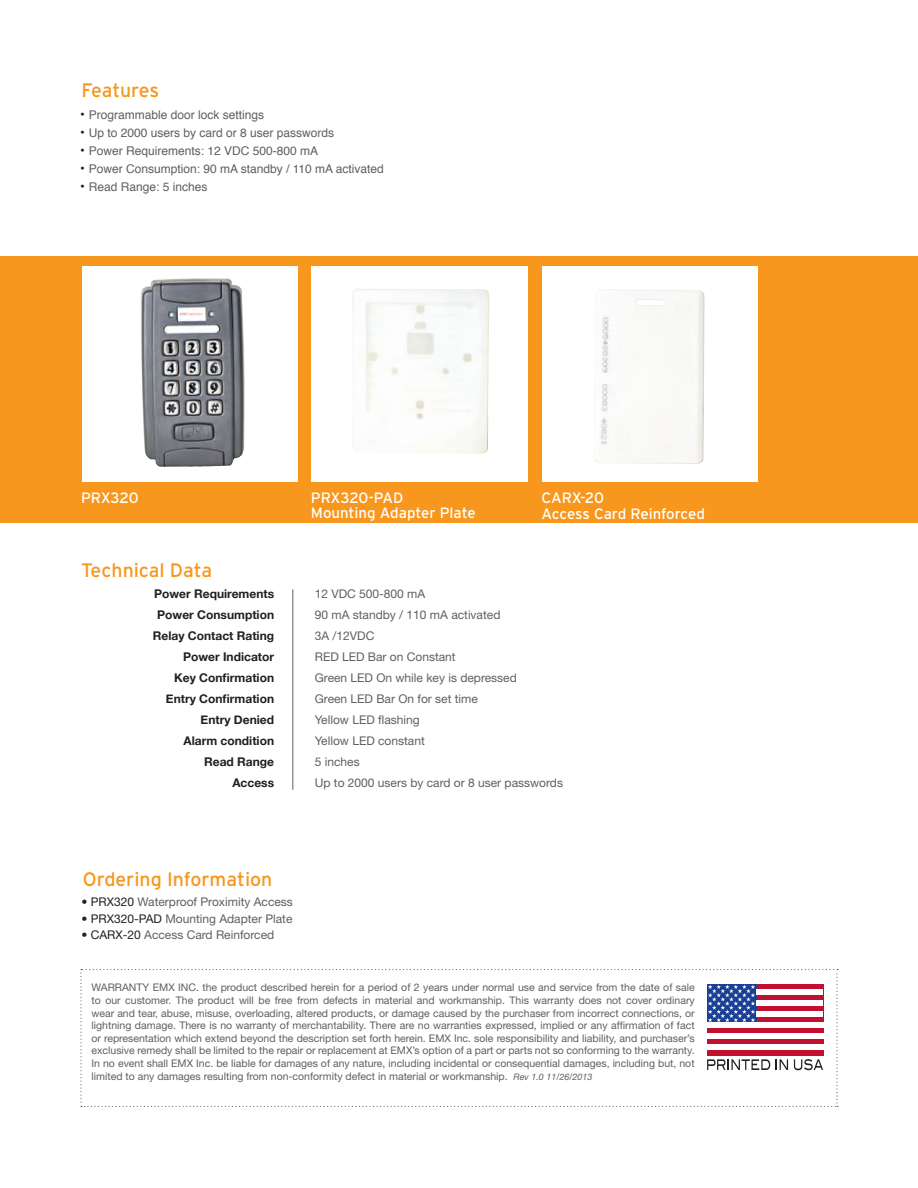
<style>
.page{position:relative;width:918px;height:1188px;background:#fff}
.page>*{position:absolute;margin:0;border:0;box-sizing:border-box;transform-origin:0 0}
.t1{font:19.5px "Interstate";color:#f7971d}
.t2{font:15px/15.8px "Interstate";letter-spacing:-.005em;color:#fff}
.t3{font:12px/21px "Helvetica Neue LT Std";color:#5f5f62}
.t4{font:12px "Helvetica";color:#5f5f62}
.t5{font:700 12px/21px "Helvetica Neue";color:#231f20;text-align:right}
.t6{font:10.5px/12.6px "Helvetica Neue LT Std";color:#5f5f62;text-align:justify}
.s1{font-size:13.5px;color:#231f20}
.s2{color:#231f20}
.s3{font-family:"Helvetica Neue";font-style:italic;font-size:9px}
</style>
<div class="page">
<svg style="left:80px;top:969px;width:758px;height:138px"></svg>
<div style="left:0;top:256px;width:918px;height:267px;background:#f7971d"></div>
<div style="left:82px;top:266px;width:216px;height:216px;background:#fff"></div>
<img style="left:140px;top:278px;width:105px;height:189px">
<div style="left:312px;top:266px;width:216px;height:216px;background:#fff"></div>
<img style="left:352px;top:289px;width:137px;height:165px">
<div style="left:542px;top:266px;width:216px;height:216px;background:#fff"></div>
<img style="left:594px;top:289px;width:111px;height:175px">
<hr style="left:293px;top:590px;width:1px;height:200px;background:#5f5f62">
<h1 class="t1" style="left:82px;top:79px;width:79px">Features</h1>
<p class="t4" style="left:80px;top:106px;width:185px"><span class="s1">•</span> Programmable door lock settings</p>
<p class="t4" style="left:80px;top:124px;width:255px"><span class="s1">•</span> Up to 2000 users by card or 8 user passwords</p>
<p class="t4" style="left:80px;top:142px;width:239px"><span class="s1">•</span> Power Requirements: 12 VDC 500-800 mA</p>
<p class="t4" style="left:80px;top:160px;width:305px"><span class="s1">•</span> Power Consumption: 90 mA standby / 110 mA activated</p>
<p class="t4" style="left:80px;top:178px;width:129px"><span class="s1">•</span> Read Range: 5 inches</p>
<h2 class="t2" style="left:81px;top:489px;width:59px">PRX320</h2>
<h2 class="t2" style="left:311px;top:489px;width:167px">PRX320-PAD<br>Mounting Adapter Plate</h2>
<h2 class="t2" style="left:542px;top:490px;width:165px">CARX-20<br>Access Card Reinforced</h2>
<h1 class="t1" style="left:81px;top:559px;width:133px">Technical Data</h1>
<p class="t5" style="left:153px;top:583px;width:123px">Power Requirements<br>Power Consumption<br>Relay Contact Rating<br>Power Indicator<br>Key Confirmation<br>Entry Confirmation<br>Entry Denied<br>Alarm condition<br>Read Range<br>Access</p>
<p class="t3" style="left:315px;top:583px;width:250px">12 VDC 500-800 mA<br>90 mA standby / 110 mA activated<br>3A /12VDC<br>RED LED Bar on Constant<br>Green LED On while key is depressed<br>Green LED Bar On for set time<br>Yellow LED flashing<br>Yellow LED constant<br>5 inches<br>Up to 2000 users by card or 8 user passwords</p>
<h1 class="t1" style="left:83px;top:868px;width:191px">Ordering I nformation</h1>
<p class="t3" style="left:82px;top:891px;width:213px"><span class="s2">• PRX320</span> Waterproof Proximity Access</p>
<p class="t3" style="left:82px;top:908px;width:212px"><span class="s2">• PRX320-PAD</span> Mounting Adapter Plate</p>
<p class="t3" style="left:82px;top:924px;width:194px"><span class="s2">• CARX-20</span> Access Card Reinforced</p>
<p class="t6" style="left:92px;top:981px;width:605px">WARRANTY EMX INC. the product described herein for a period of 2 years under normal use and service from the date of sale to our customer. The product will be free from defects in material and workmanship. This warranty does not cover ordinary wear and tear, abuse, misuse, overloading, altered products, or damage caused by the purchaser from incorrect connections, or lightning damage. There is no warranty of merchantability. There are no warranties expressed, implied or any affirmation of fact or representation which extend beyond the description set forth herein. EMX Inc. sole responsibility and liability, and purchaser’s exclusive remedy shall be limited to the repair or replacement at EMX’s option of a part or parts not so conforming to the warranty.<br>In no event shall EMX Inc. be liable for damages of any nature, including incidental or consequential damages, including but, not limited to any damages resulting from non-conformity defect in material or workmanship. <span class="s3">Rev 1.0 11/26/2013</span></p>
</div>
